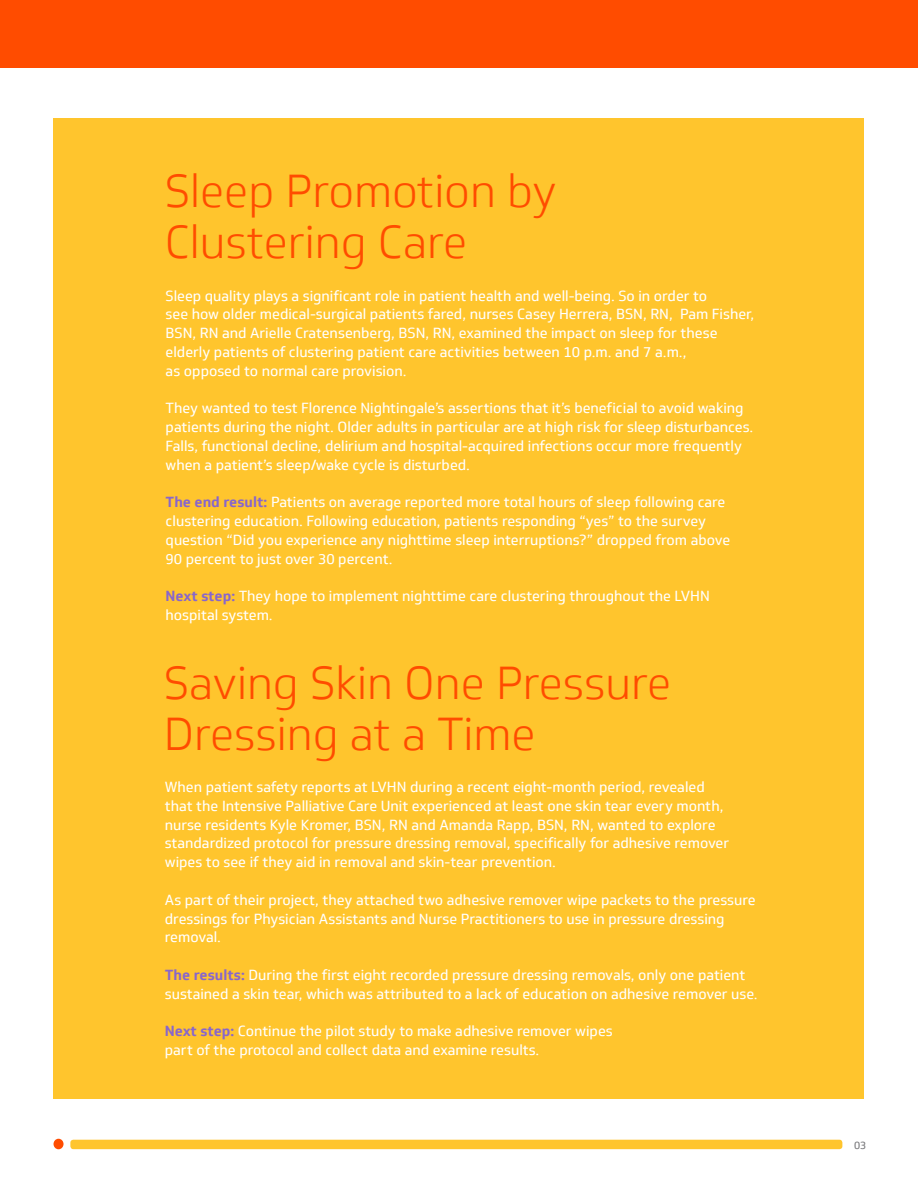
<style>
.page{position:relative;width:918px;height:1188px;background:#fff}
.page>*{position:absolute;margin:0;border:0;box-sizing:border-box;transform-origin:0 0}
.Subhead-XtraBOLD_Gol{font:300 45px/51px "Soleto";color:#ff4c00}
.Subhead-XtraBOLD_Gol-2{font:14.25px/18.8px "Soleto";color:#fff}
.t1{font:10.5px "Soleto";color:#77777a}
.s1{font-weight:700;color:#86c}
</style>
<div class="page">
<div style="left:53px;top:119px;width:811px;height:980px;background:#ffc52d"></div>
<div style="left:70px;top:1140px;width:772px;height:9px;background:#ffc52d;border-radius:3px"></div>
<div style="left:54px;top:1139px;width:10px;height:10px;background:#ff4c00;border-radius:50%"></div>
<div style="left:0;top:0;width:918px;height:68px;background:#ff4c00"></div>
<p class="Subhead-XtraBOLD_Gol" style="left:165px;top:166px;width:393px">Sleep Promotion by<br>Clustering Care</p>
<p class="Subhead-XtraBOLD_Gol-2" style="left:166px;top:286px;width:590px">Sleep quality plays a significant role in patient health and well-being. So in order to<br>see how older medical-surgical patients fared, nurses Casey Herrera, BSN, RN, Pam Fisher, BSN, RN and Arielle Cratensenberg, BSN, RN, examined the impact on sleep for these elderly patients of clustering patient care activities between 10 p.m. and 7 a.m.,<br>as opposed to normal care provision.</p>
<p class="Subhead-XtraBOLD_Gol-2" style="left:166px;top:399px;width:589px">They wanted to test Florence Nightingale’s assertions that it’s beneficial to avoid waking patients during the night. Older adults in particular are at high risk for sleep disturbances.<br>Falls, functional decline, delirium and hospital-acquired infections occur more frequently when a patient’s sleep/wake cycle is disturbed.</p>
<p class="Subhead-XtraBOLD_Gol-2" style="left:166px;top:493px;width:566px"><span class="s1">The end result:</span> Patients on average reported more total hours of sleep following care clustering education. Following education, patients responding “yes” to the survey question “Did you experience any nighttime sleep interruptions?” dropped from above 90 percent to just over 30 percent.</p>
<p class="Subhead-XtraBOLD_Gol-2" style="left:166px;top:587px;width:546px"><span class="s1">Next step:</span> They hope to implement nighttime care clustering throughout the LVHN hospital system.</p>
<p class="Subhead-XtraBOLD_Gol" style="left:164px;top:658px;width:509px">Saving Skin One Pressure<br>Dressing at a Time</p>
<p class="Subhead-XtraBOLD_Gol-2" style="left:165px;top:778px;width:566px">When patient safety reports at LVHN during a recent eight-month period, revealed that the Intensive Palliative Care Unit experienced at least one skin tear every month, nurse residents Kyle Kromer, BSN, RN and Amanda Rapp, BSN, RN, wanted to explore standardized protocol for pressure dressing removal, specifically for adhesive remover wipes to see if they aid in removal and skin-tear prevention.</p>
<p class="Subhead-XtraBOLD_Gol-2" style="left:165px;top:890px;width:592px">As part of their project, they attached two adhesive remover wipe packets to the pressure dressings for Physician Assistants and Nurse Practitioners to use in pressure dressing removal.</p>
<p class="Subhead-XtraBOLD_Gol-2" style="left:165px;top:966px;width:594px"><span class="s1">The results:</span> During the first eight recorded pressure dressing removals, only one patient sustained a skin tear, which was attributed to a lack of education on adhesive remover use.</p>
<p class="Subhead-XtraBOLD_Gol-2" style="left:165px;top:1022px;width:449px"><span class="s1">Next step:</span> Continue the pilot study to make adhesive remover wipes part of the protocol and collect data and examine results.</p>
<p class="t1" style="left:854px;top:1139px;width:14px">03</p>
</div>
